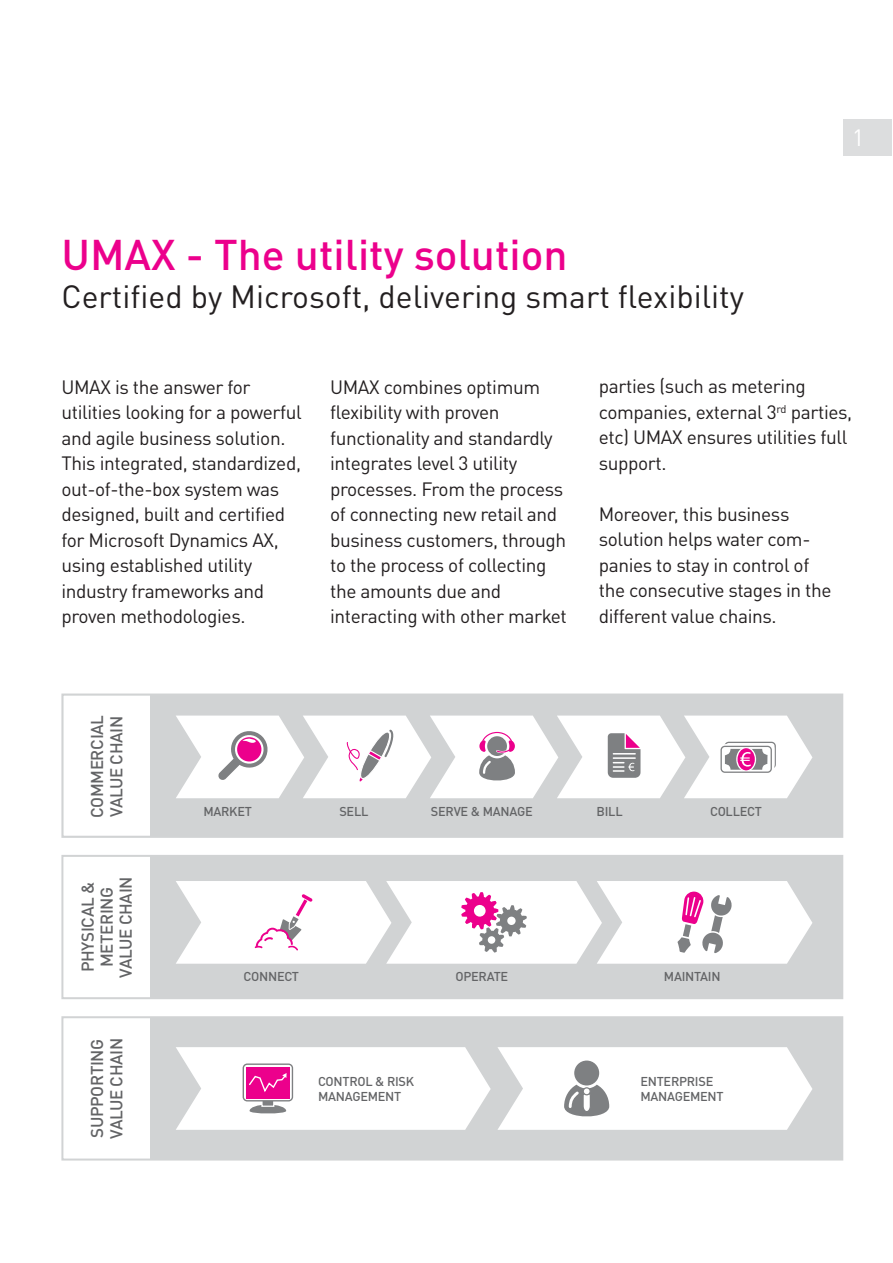
<style>
.page{position:relative;width:893px;height:1263px;background:#fff}
.page>*{position:absolute;margin:0;border:0;box-sizing:border-box;transform-origin:0 0}
.t1{font:500 42.45px "DINOT";color:#ec008c}
.t2{font:31.8px "DINOT";color:#231f20}
.t3{font:23.4px "DINOT";color:#fff}
.t4{font:19.05px/25.5px "DINOT";letter-spacing:-.02em;color:#231f20}
.t5{font:500 16.95px/19px "DINOT";letter-spacing:-.02em;color:#636466}
.t6{font:500 12.75px/14.9px "DINOT";letter-spacing:-.02em;color:#636466}
</style>
<div class="page">
<div style="left:843px;top:119px;width:48px;height:36px;background:#dcddde"></div>
<div style="left:61px;top:694px;width:782px;height:144px;border:2px solid #d1d3d4"></div>
<div style="left:150px;top:695px;width:692px;height:142px;background:#d1d3d4"></div>
<svg style="left:176px;top:716px;width:636px;height:82px"></svg>
<div style="left:61px;top:855px;width:782px;height:144px;border:2px solid #d1d3d4"></div>
<div style="left:150px;top:856px;width:692px;height:142px;background:#d1d3d4"></div>
<svg style="left:176px;top:881px;width:636px;height:83px;background:#f4eef2"></svg>
<div style="left:61px;top:1016px;width:782px;height:145px;border:2px solid #d1d3d4"></div>
<div style="left:150px;top:1017px;width:692px;height:143px;background:#d1d3d4"></div>
<svg style="left:176px;top:1047px;width:315px;height:83px;background:#f7ecf3"></svg>
<svg style="left:498px;top:1047px;width:314px;height:83px;background:#f4f4f4"></svg>
<div style="left:583px;top:1088px;width:7px;height:7px;background:#fff;border-radius:50%"></div>
<div style="left:583px;top:1087px;width:8px;height:8px;border:1px solid #7e8082;border-radius:50%"></div>
<h1 class="t1" style="left:61px;top:239px;width:508px">UMAX - The utility solution</h1>
<h2 class="t2" style="left:61px;top:285px;width:684px">Certified by Microsoft, delivering smart flexibility</h2>
<p class="t3" style="left:852px;top:129px;width:14px">1</p>
<p class="t4" style="left:61px;top:376px;width:242px">UMAX is the answer for utilities looking for a powerful and agile business solution.<br>This integrated, standardized, out-of-the-box system was designed, built and certified for Microsoft Dynamics AX, using established utility industry frameworks and proven methodologies.</p>
<p class="t4" style="left:330px;top:376px;width:238px">UMAX combines optimum flexibility with proven functionality and standardly integrates level 3 utility processes. From the process of connecting new retail and business customers, through to the process of collecting the amounts due and interacting with other market</p>
<p class="t4" style="left:599px;top:376px;width:255px">parties (such as metering companies, external 3<sup>rd</sup> parties, etc) UMAX ensures utilities full support.</p>
<p class="t4" style="left:599px;top:503px;width:234px">Moreover, this business solution helps water com&shy;panies to stay in control of the consecutive stages in the different value chains.</p>
<p class="t5" style="left:89px;top:818px;width:105px;rotate:-90deg">COMMERCIAL<br>VALUE CHAIN</p>
<p class="t5" style="left:80px;top:978px;width:103px;text-align:center;rotate:-90deg">PHYSICAL &amp;<br>METERING<br>VALUE CHAIN</p>
<p class="t5" style="left:89px;top:1139px;width:103px;rotate:-90deg">SUPPORTING<br>VALUE CHAIN</p>
<p class="t6" style="left:203px;top:805px;width:50px">MARKET</p>
<p class="t6" style="left:339px;top:805px;width:31px">SELL</p>
<p class="t6" style="left:431px;top:805px;width:103px">SERVE &amp; MANAGE</p>
<p class="t6" style="left:597px;top:805px;width:28px">BILL</p>
<p class="t6" style="left:710px;top:805px;width:53px">COLLECT</p>
<p class="t6" style="left:244px;top:970px;width:57px">CONNECT</p>
<p class="t6" style="left:455px;top:970px;width:54px">OPERATE</p>
<p class="t6" style="left:664px;top:970px;width:58px">MAINTAIN</p>
<p class="t6" style="left:318px;top:1075px;width:98px">CONTROL &amp; RISK<br>MANAGEMENT</p>
<p class="t6" style="left:640px;top:1075px;width:85px">ENTERPRISE<br>MANAGEMENT</p>
</div>
